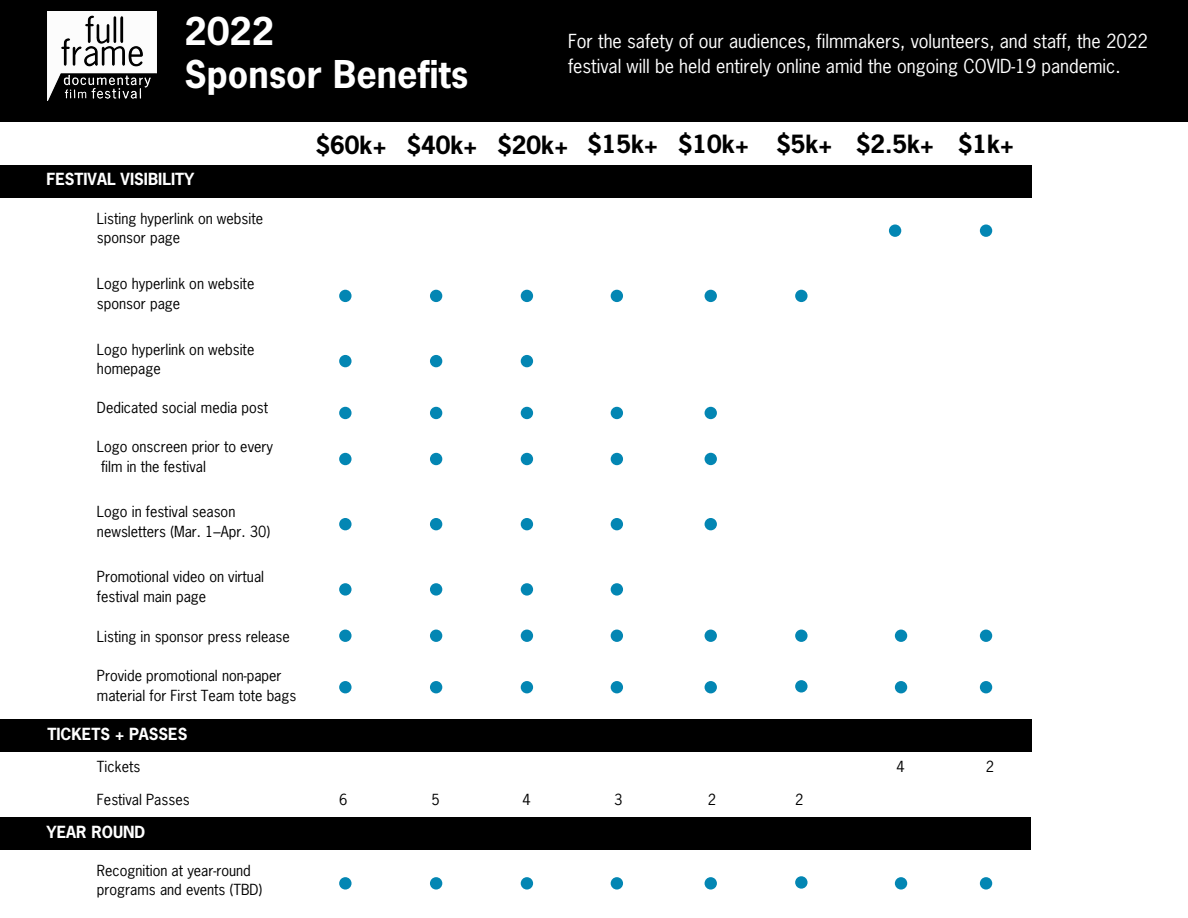
<style>
.page{position:relative;width:1188px;height:918px;background:#fff}
.page>*{position:absolute;margin:0;border:0;box-sizing:border-box;transform-origin:0 0}
.t1{font:700 36px "News Gothic Std";color:#fff}
.t2{font:700 23.55px "News Gothic Std";color:#000}
.t3{font:18.15px/24.8px "News Gothic Std";color:#fff}
.t4{font:700 15.75px "News Gothic Std";color:#fff}
.t5{font:14.4px "News Gothic Std";color:#000}
</style>
<div class="page">
<div style="left:0;top:720px;width:1032px;height:32px;background:#000"></div>
<div style="left:0;top:165px;width:1032px;height:33px;background:#000"></div>
<div style="left:0;top:817px;width:1031px;height:33px;background:#000"></div>
<div style="left:889px;top:224px;width:12px;height:13px;background:#0386b3;border-radius:50%"></div>
<div style="left:980px;top:224px;width:12px;height:13px;background:#0386b3;border-radius:50%"></div>
<div style="left:339px;top:290px;width:13px;height:12px;background:#0386b3;border-radius:50%"></div>
<div style="left:430px;top:290px;width:12px;height:12px;background:#0386b3;border-radius:50%"></div>
<div style="left:521px;top:290px;width:12px;height:12px;background:#0386b3;border-radius:50%"></div>
<div style="left:611px;top:290px;width:12px;height:12px;background:#0386b3;border-radius:50%"></div>
<div style="left:705px;top:290px;width:12px;height:12px;background:#0386b3;border-radius:50%"></div>
<div style="left:795px;top:290px;width:13px;height:12px;background:#0386b3;border-radius:50%"></div>
<div style="left:339px;top:355px;width:13px;height:12px;background:#0386b3;border-radius:50%"></div>
<div style="left:430px;top:355px;width:12px;height:12px;background:#0386b3;border-radius:50%"></div>
<div style="left:521px;top:355px;width:12px;height:12px;background:#0386b3;border-radius:50%"></div>
<div style="left:339px;top:453px;width:13px;height:12px;background:#0386b3;border-radius:50%"></div>
<div style="left:430px;top:453px;width:12px;height:12px;background:#0386b3;border-radius:50%"></div>
<div style="left:521px;top:453px;width:12px;height:12px;background:#0386b3;border-radius:50%"></div>
<div style="left:611px;top:453px;width:12px;height:12px;background:#0386b3;border-radius:50%"></div>
<div style="left:705px;top:453px;width:12px;height:12px;background:#0386b3;border-radius:50%"></div>
<div style="left:339px;top:407px;width:13px;height:12px;background:#0386b3;border-radius:50%"></div>
<div style="left:430px;top:407px;width:12px;height:12px;background:#0386b3;border-radius:50%"></div>
<div style="left:521px;top:407px;width:12px;height:12px;background:#0386b3;border-radius:50%"></div>
<div style="left:611px;top:407px;width:12px;height:12px;background:#0386b3;border-radius:50%"></div>
<div style="left:705px;top:407px;width:12px;height:12px;background:#0386b3;border-radius:50%"></div>
<div style="left:339px;top:583px;width:13px;height:13px;background:#0386b3;border-radius:50%"></div>
<div style="left:430px;top:583px;width:12px;height:13px;background:#0386b3;border-radius:50%"></div>
<div style="left:521px;top:583px;width:12px;height:13px;background:#0386b3;border-radius:50%"></div>
<div style="left:611px;top:583px;width:12px;height:13px;background:#0386b3;border-radius:50%"></div>
<div style="left:339px;top:630px;width:13px;height:12px;background:#0386b3;border-radius:50%"></div>
<div style="left:430px;top:630px;width:12px;height:12px;background:#0386b3;border-radius:50%"></div>
<div style="left:521px;top:630px;width:12px;height:12px;background:#0386b3;border-radius:50%"></div>
<div style="left:611px;top:630px;width:12px;height:12px;background:#0386b3;border-radius:50%"></div>
<div style="left:705px;top:630px;width:12px;height:12px;background:#0386b3;border-radius:50%"></div>
<div style="left:795px;top:630px;width:13px;height:12px;background:#0386b3;border-radius:50%"></div>
<div style="left:895px;top:630px;width:12px;height:12px;background:#0386b3;border-radius:50%"></div>
<div style="left:980px;top:630px;width:12px;height:12px;background:#0386b3;border-radius:50%"></div>
<div style="left:339px;top:681px;width:13px;height:12px;background:#0386b3;border-radius:50%"></div>
<div style="left:430px;top:681px;width:12px;height:12px;background:#0386b3;border-radius:50%"></div>
<div style="left:521px;top:681px;width:12px;height:12px;background:#0386b3;border-radius:50%"></div>
<div style="left:611px;top:681px;width:12px;height:12px;background:#0386b3;border-radius:50%"></div>
<div style="left:705px;top:681px;width:12px;height:12px;background:#0386b3;border-radius:50%"></div>
<div style="left:339px;top:518px;width:13px;height:12px;background:#0386b3;border-radius:50%"></div>
<div style="left:430px;top:518px;width:12px;height:12px;background:#0386b3;border-radius:50%"></div>
<div style="left:521px;top:518px;width:12px;height:12px;background:#0386b3;border-radius:50%"></div>
<div style="left:611px;top:518px;width:12px;height:12px;background:#0386b3;border-radius:50%"></div>
<div style="left:705px;top:518px;width:12px;height:12px;background:#0386b3;border-radius:50%"></div>
<div style="left:795px;top:680px;width:13px;height:13px;background:#0386b3;border-radius:50%"></div>
<div style="left:895px;top:681px;width:12px;height:12px;background:#0386b3;border-radius:50%"></div>
<div style="left:980px;top:681px;width:12px;height:12px;background:#0386b3;border-radius:50%"></div>
<div style="left:339px;top:877px;width:13px;height:13px;background:#0386b3;border-radius:50%"></div>
<div style="left:430px;top:877px;width:12px;height:13px;background:#0386b3;border-radius:50%"></div>
<div style="left:521px;top:877px;width:12px;height:13px;background:#0386b3;border-radius:50%"></div>
<div style="left:611px;top:877px;width:12px;height:13px;background:#0386b3;border-radius:50%"></div>
<div style="left:705px;top:877px;width:12px;height:13px;background:#0386b3;border-radius:50%"></div>
<div style="left:795px;top:876px;width:13px;height:13px;background:#0386b3;border-radius:50%"></div>
<div style="left:895px;top:877px;width:12px;height:13px;background:#0386b3;border-radius:50%"></div>
<div style="left:980px;top:877px;width:12px;height:13px;background:#0386b3;border-radius:50%"></div>
<div style="left:0;top:0;width:1188px;height:122px;background:#000"></div>
<img style="left:47px;top:12px;width:110px;height:89px">
<p class="t1" style="left:185px;top:17px;width:91px">2022</p>
<p class="t1" style="left:185px;top:60px;width:285px">Sponsor Benefits</p>
<p class="t3" style="left:568px;top:31px;width:582px">For the safety of our audiences, filmmakers, volunteers, and staff, the 2022 festival will be held entirely online amid the ongoing COVID-19 pandemic.</p>
<p class="t4" style="left:47px;top:173px;width:150px">FESTIVAL VISIBILITY</p>
<p class="t5" style="left:97px;top:212px;width:168px">Listing hyperlink on website</p>
<p class="t5" style="left:97px;top:232px;width:85px">sponsor page</p>
<p class="t5" style="left:97px;top:278px;width:159px">Logo hyperlink on website</p>
<p class="t5" style="left:97px;top:298px;width:85px">sponsor page</p>
<p class="t5" style="left:97px;top:343px;width:159px">Logo hyperlink on website</p>
<p class="t5" style="left:97px;top:363px;width:65px">homepage</p>
<p class="t5" style="left:97px;top:402px;width:173px">Dedicated social media post</p>
<p class="t5" style="left:97px;top:441px;width:178px">Logo onscreen prior to every</p>
<p class="t5" style="left:101px;top:460px;width:106px">film in the festival</p>
<p class="t5" style="left:97px;top:506px;width:140px">Logo in festival season</p>
<p class="t5" style="left:97px;top:526px;width:175px">newsletters (Mar. 1–Apr. 30)</p>
<p class="t5" style="left:97px;top:571px;width:169px">Promotional video on virtual</p>
<p class="t5" style="left:97px;top:591px;width:111px">festival main page</p>
<p class="t5" style="left:97px;top:630px;width:194px">Listing in sponsor press release</p>
<p class="t5" style="left:97px;top:669px;width:186px">Provide promotional non-paper</p>
<p class="t5" style="left:97px;top:689px;width:201px">material for First Team tote bags</p>
<p class="t4" style="left:47px;top:728px;width:141px">TICKETS + PASSES</p>
<p class="t5" style="left:97px;top:761px;width:45px">Tickets</p>
<p class="t5" style="left:97px;top:793px;width:94px">Festival Passes</p>
<p class="t4" style="left:47px;top:825px;width:100px">YEAR ROUND</p>
<p class="t5" style="left:97px;top:865px;width:155px">Recognition at year-round</p>
<p class="t5" style="left:97px;top:884px;width:167px">programs and events (TBD)</p>
<p class="t2" style="left:316px;top:136px;width:72px">$60k+</p>
<p class="t2" style="left:406px;top:136px;width:72px">$40k+</p>
<p class="t2" style="left:497px;top:135px;width:72px">$20k+</p>
<p class="t2" style="left:587px;top:135px;width:72px">$15k+</p>
<p class="t2" style="left:678px;top:135px;width:72px">$10k+</p>
<p class="t2" style="left:776px;top:135px;width:58px">$5k+</p>
<p class="t2" style="left:856px;top:135px;width:80px">$2.5k+</p>
<p class="t2" style="left:958px;top:135px;width:58px">$1k+</p>
<p class="t5" style="left:339px;top:793px;width:10px">6</p>
<p class="t5" style="left:432px;top:793px;width:10px">5</p>
<p class="t5" style="left:522px;top:793px;width:10px">4</p>
<p class="t5" style="left:614px;top:793px;width:10px">3</p>
<p class="t5" style="left:708px;top:793px;width:10px">2</p>
<p class="t5" style="left:795px;top:793px;width:10px">2</p>
<p class="t5" style="left:897px;top:761px;width:10px">4</p>
<p class="t5" style="left:986px;top:761px;width:10px">2</p>
</div>
